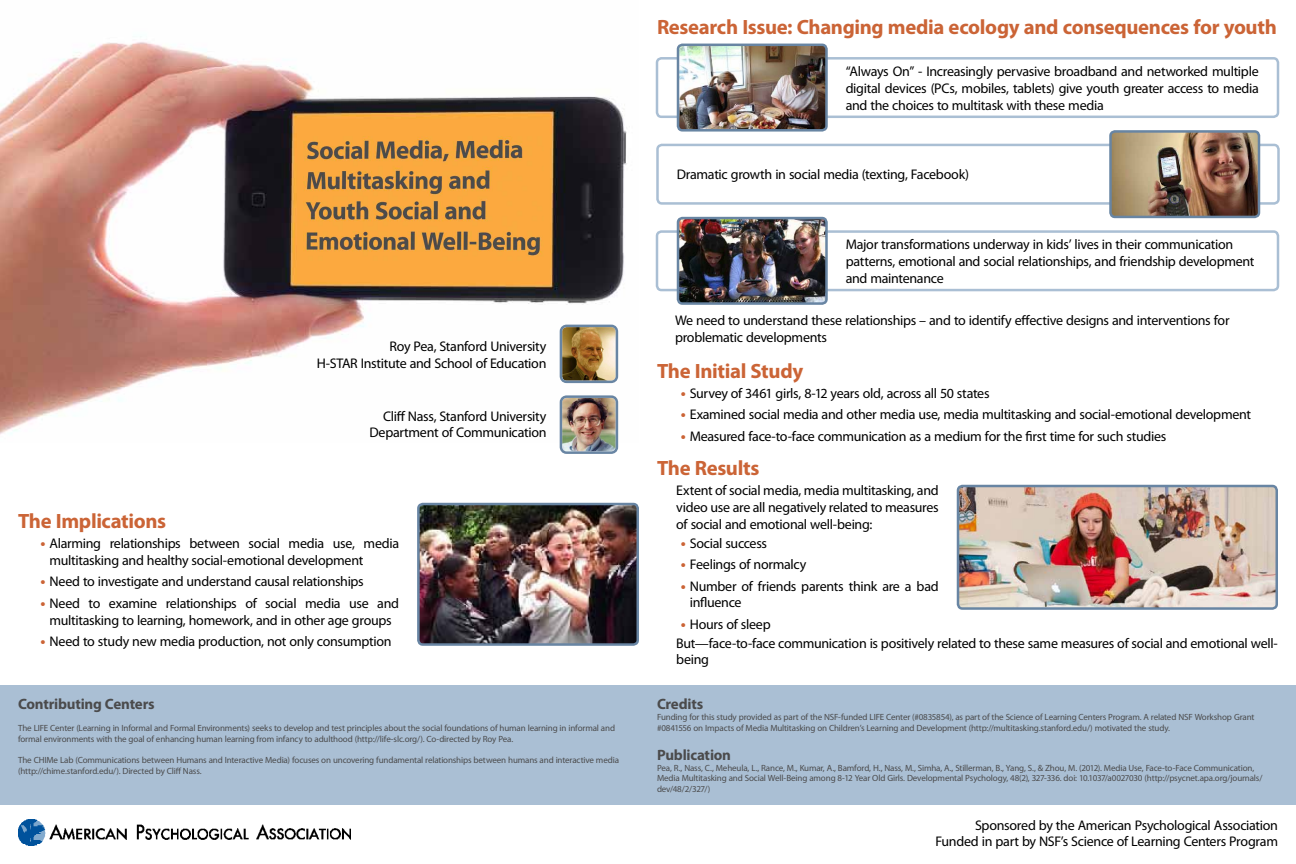
<style>
.page{position:relative;width:1296px;height:864px;background:#fff}
.page>*{position:absolute;margin:0;border:0;box-sizing:border-box;transform-origin:0 0}
.t1{font:700 20.75px "Myriad Pro";letter-spacing:-.02em;color:#cb6436}
.t2{font:700 15px "Myriad Pro";letter-spacing:-.015em;color:#4b4b4c}
.t3{font:14px/16.8px "Myriad Pro";letter-spacing:-.025em;color:#000}
.t4{font:9px/10.8px "Myriad Pro";letter-spacing:-.015em;color:#4b4b4c}
.s1{font-weight:700;font-size:15px;color:#cb6436}
</style>
<div class="page">
<img style="left:0;top:42px;width:627px;height:401px">
<img style="left:304px;top:136px;width:240px;height:124px">
<img style="left:18px;top:819px;width:332px;height:27px">
<div style="left:0;top:686px;width:1296px;height:119px;background:#aabfd4"></div>
<img style="left:563px;top:328px;width:52px;height:52px">
<div style="left:560px;top:325px;width:58px;height:58px;border:2px solid #6885a3;border-radius:6px"></div>
<img style="left:563px;top:398px;width:52px;height:53px">
<div style="left:560px;top:395px;width:58px;height:59px;border:2px solid #6885a3;border-radius:6px"></div>
<div style="left:656px;top:230px;width:623px;height:61px;border:2px solid #aabfd4;border-radius:4px"></div>
<img style="left:680px;top:220px;width:145px;height:82px">
<div style="left:677px;top:217px;width:151px;height:88px;border:2px solid #6885a3;border-radius:4px"></div>
<div style="left:656px;top:144px;width:624px;height:61px;border:2px solid #aabfd4;border-radius:4px"></div>
<img style="left:1112px;top:133px;width:145px;height:82px">
<div style="left:1109px;top:130px;width:151px;height:88px;border:2px solid #6885a3;border-radius:4px"></div>
<div style="left:656px;top:57px;width:623px;height:61px;border:2px solid #aabfd4;border-radius:4px"></div>
<img style="left:680px;top:47px;width:145px;height:82px">
<div style="left:677px;top:44px;width:151px;height:88px;border:2px solid #6885a3;border-radius:4px"></div>
<img style="left:420px;top:506px;width:216px;height:137px">
<div style="left:417px;top:503px;width:222px;height:143px;border:2px solid #6885a3;border-radius:4px"></div>
<img style="left:960px;top:488px;width:315px;height:119px">
<div style="left:957px;top:485px;width:321px;height:125px;border:2px solid #6885a3;border-radius:4px"></div>
<p class="t3" style="left:317px;top:338px;width:231px;text-align:right">Roy Pea, Stanford University<br>H-STAR Institute and School of Education</p>
<h1 class="t1" style="left:18px;top:509px;width:150px">The Implications</h1>
<p class="t3" style="left:369px;top:408px;width:179px;text-align:right">Cliff Nass, Stanford University<br>Department of Communication</p>
<p class="t3" style="left:50px;top:535px;width:351px;text-indent:-9px"><span class="s1">•</span> Alarming relationships between social media use, media multitasking and healthy social-emotional development</p>
<p class="t3" style="left:40px;top:574px;width:325px"><span class="s1">•</span> Need to investigate and understand causal relationships</p>
<p class="t3" style="left:40px;top:595px;width:360px;text-align:center"><span class="s1">•</span> Need to examine relationships of social media use and multitasking to learning, homework, and in other age groups</p>
<p class="t3" style="left:40px;top:633px;width:353px"><span class="s1">•</span> Need to study new media production, not only consumption</p>
<p class="t2" style="left:18px;top:696px;width:138px">Contributing Centers</p>
<p class="t4" style="left:18px;top:723px;width:599px">The LIFE Center (Learning in Informal and Formal Environments) seeks to develop and test principles about the social foundations of human learning in informal and formal environments with the goal of enhancing human learning from infancy to adulthood (http://life-slc.org/). Co-directed by Roy Pea.</p>
<p class="t4" style="left:18px;top:755px;width:603px">The CHIMe Lab (Communications between Humans and Interactive Media) focuses on uncovering fundamental relationships between humans and interactive media (http://chime.stanford.edu/). Directed by Cliff Nass.</p>
<h1 class="t1" style="left:657px;top:15px;width:622px">Research Issue: Changing media ecology and consequences for youth</h1>
<p class="t3" style="left:846px;top:63px;width:415px;text-align:justify">“Always On” - Increasingly pervasive broadband and networked multiple digital devices (PCs, mobiles, tablets) give youth greater access to media and the choices to multitask with these media</p>
<p class="t3" style="left:677px;top:167px;width:294px">Dramatic growth in social media (texting, Facebook)</p>
<p class="t3" style="left:846px;top:236px;width:410px">Major transformations underway in kids’ lives in their communication patterns, emotional and social relationships, and friendship development and maintenance</p>
<p class="t3" style="left:675px;top:312px;width:556px">We need to understand these relationships – and to identify effective designs and interventions for problematic developments</p>
<h1 class="t1" style="left:657px;top:359px;width:148px">The Initial Study</h1>
<p class="t3" style="left:681px;top:385px;width:310px"><span class="s1">•</span> Survey of 3461 girls, 8-12 years old, across all 50 states</p>
<p class="t3" style="left:681px;top:407px;width:572px"><span class="s1">•</span> Examined social media and other media use, media multitasking and social-emotional development</p>
<p class="t3" style="left:681px;top:428px;width:487px"><span class="s1">•</span> Measured face-to-face communication as a medium for the first time for such studies</p>
<h1 class="t1" style="left:657px;top:456px;width:104px">The Results</h1>
<p class="t3" style="left:676px;top:482px;width:264px;text-align:justify">Extent of social media, media multitasking, and video use are all negatively related to measures of social and emotional well-being:</p>
<p class="t3" style="left:681px;top:535px;width:88px"><span class="s1">•</span> Social success</p>
<p class="t3" style="left:681px;top:556px;width:127px"><span class="s1">•</span> Feelings of normalcy</p>
<p class="t3" style="left:690px;top:578px;width:250px;text-indent:-9px"><span class="s1">•</span> Number of friends parents think are a bad influence</p>
<p class="t3" style="left:676px;top:615px;width:603px;line-height:19.1px;text-indent:4px"><span class="s1">•</span> Hours of sleep<br>But—face-to-face communication is positively related to these same measures of social and emotional well-</p>
<p class="t3" style="left:676px;top:652px;width:34px">being</p>
<p class="t2" style="left:657px;top:696px;width:48px">Credits</p>
<p class="t4" style="left:657px;top:712px;width:599px">Funding for this study provided as part of the NSF-funded LIFE Center (#0835854), as part of the Science of Learning Centers Program. A related NSF Workshop Grant #0841556 on Impacts of Media Multitasking on Children’s Learning and Development (http://multitasking.stanford.edu/) motivated the study.</p>
<p class="t2" style="left:657px;top:746px;width:76px">Publication</p>
<p class="t4" style="left:657px;top:762px;width:607px">Pea, R., Nass, C., Meheula, L., Rance, M., Kumar, A., Bamford, H., Nass, M., Simha, A., Stillerman, B., Yang, S., &amp; Zhou, M. (2012). Media Use, Face-to-Face Communication,<br>Media Multitasking and Social Well-Being among 8-12 Year Old Girls. Developmental Psychology, 48(2), 327-336. doi: 10.1037/a0027030 (http://psycnet.apa.org/journals/ dev/48/2/327/)</p>
<p class="t3" style="left:935px;top:817px;width:344px;text-align:right">Sponsored by the American Psychological Association<br>Funded in part by NSF’s Science of Learning Centers Program</p>
</div>
